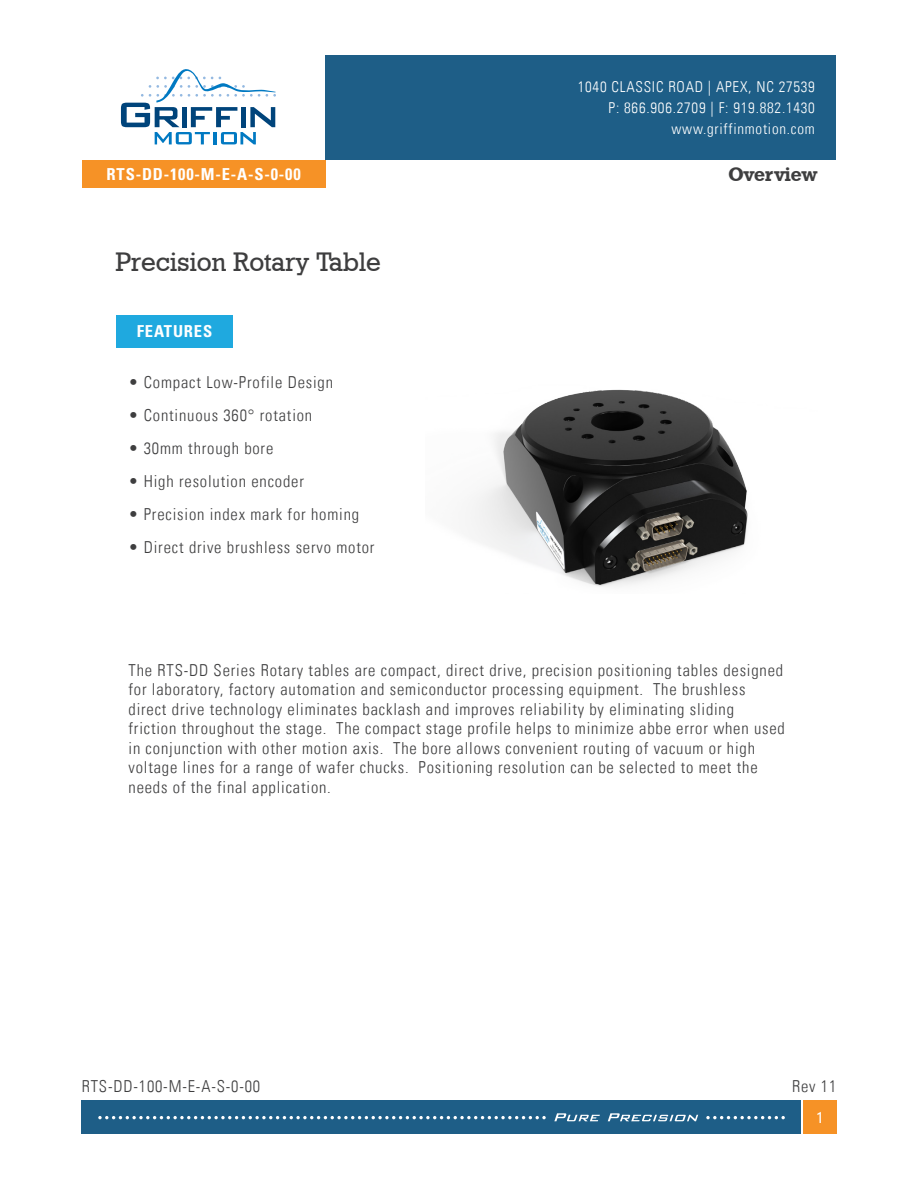
<style>
.page{position:relative;width:918px;height:1188px;background:#fff}
.page>*{position:absolute;margin:0;border:0;box-sizing:border-box;transform-origin:0 0}
.t1{font:27px "Geometric Slab 712 BT Medium A";color:#3e3e3f}
.t2{font:19.5px "Geometric Slab 712 BT Bold A";color:#3e3e3f}
.t3{font:300 condensed 16.5px/19.5px "Univers LT";letter-spacing:.05em;color:#3e3e3f}
.t4{font:700 condensed 16.5px "Univers";letter-spacing:.05em;color:#fff}
.t5{font:300 condensed 15px/21px "Univers LT";letter-spacing:.05em;color:#fff;text-align:right}
.t6{font:15px "Geometric 706 BT Medium B";color:#fff}
</style>
<div class="page">
<div style="left:82px;top:160px;width:244px;height:28px;background:#f69226"></div>
<div style="left:326px;top:55px;width:510px;height:105px;background:#1e5e87"></div>
<svg style="left:121px;top:69px;width:155px;height:75px"></svg>
<div style="left:81px;top:1100px;width:720px;height:34px;background:#1e5e87"></div>
<div style="left:804px;top:1100px;width:33px;height:34px;background:#f69226"></div>
<svg style="left:706px;top:1116px;width:79px;height:3px"></svg>
<svg style="left:98px;top:1116px;width:448px;height:3px"></svg>
<svg style="left:554px;top:1113px;width:46px;height:8px"></svg>
<svg style="left:608px;top:1113px;width:90px;height:8px"></svg>
<div style="left:116px;top:315px;width:117px;height:32px;background:#1fa9df"></div>
<img style="left:470px;top:389px;width:278px;height:198px">
<p class="t4" style="left:107px;top:164px;width:196px">RTS-DD-100-M-E-A-S-0-00</p>
<p class="t1" style="left:116px;top:245px;width:267px">Precision Rotary Table</p>
<p class="t4" style="left:137px;top:321px;width:77px">FEATURES</p>
<p class="t3" style="left:129px;top:373px;width:206px">• Compact Low-Profile Design</p>
<p class="t3" style="left:129px;top:406px;width:185px">• Continuous 360° rotation</p>
<p class="t3" style="left:129px;top:439px;width:146px">• 30mm through bore</p>
<p class="t3" style="left:129px;top:472px;width:177px">• High resolution encoder</p>
<p class="t3" style="left:129px;top:505px;width:232px">• Precision index mark for homing</p>
<p class="t3" style="left:129px;top:538px;width:247px">• Direct drive brushless servo motor</p>
<p class="t5" style="left:578px;top:76px;width:239px">1040 CLASSIC ROAD | APEX, NC 27539<br>P: 866.906.2709 | F: 919.882.1430 www.griffinmotion.com</p>
<p class="t2" style="left:728px;top:162px;width:90px">Overview</p>
<p class="t3" style="left:129px;top:660px;width:658px">The RTS-DD Series Rotary tables are compact, direct drive, precision positioning tables designed for laboratory, factory automation and semiconductor processing equipment. The brushless direct drive technology eliminates backlash and improves reliability by eliminating sliding friction throughout the stage. The compact stage profile helps to minimize abbe error when used in conjunction with other motion axis. The bore allows convenient routing of vacuum or high voltage lines for a range of wafer chucks. Positioning resolution can be selected to meet the needs of the final application.</p>
<p class="t3" style="left:82px;top:1076px;width:180px">RTS-DD-100-M-E-A-S-0-00</p>
<p class="t3" style="left:792px;top:1076px;width:46px">Rev 11</p>
<p class="t6" style="left:816px;top:1108px;width:10px">1</p>
</div>
